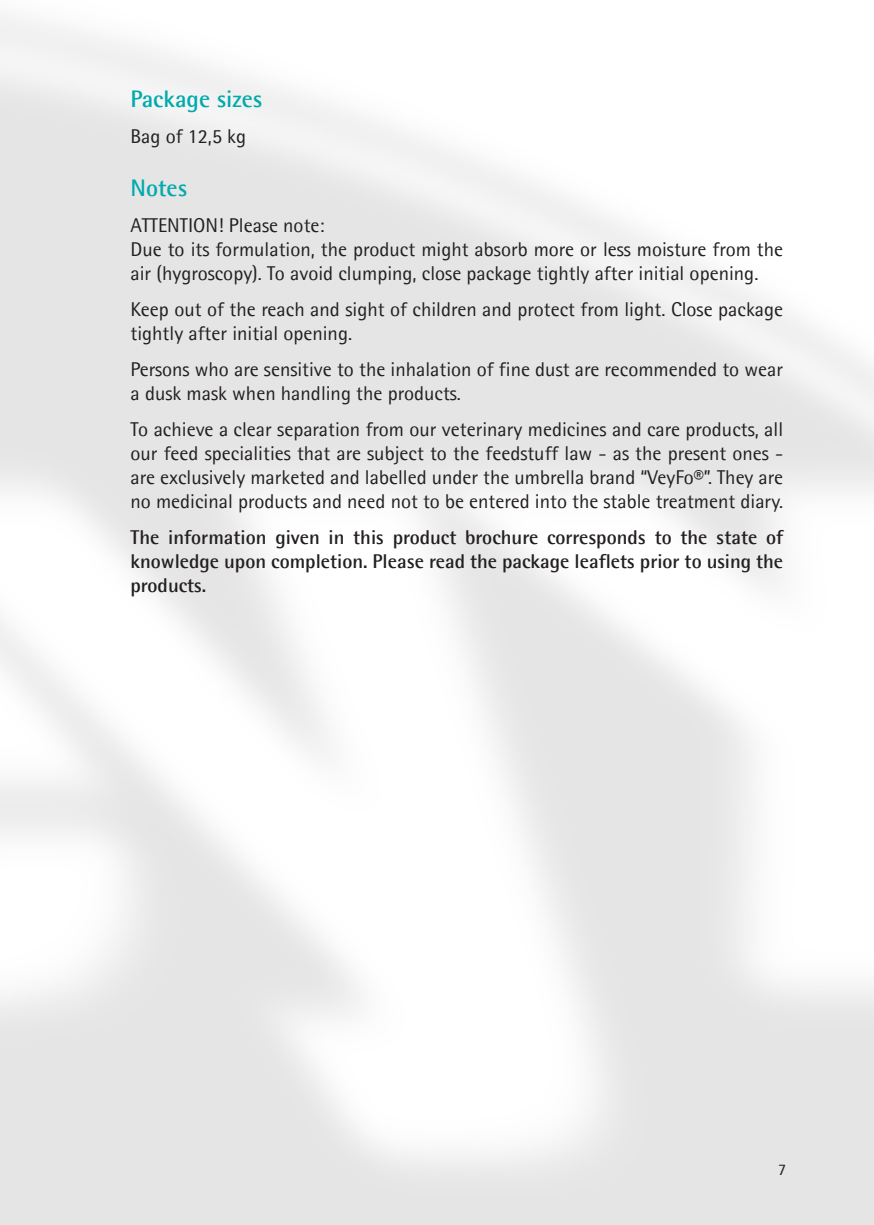
<style>
.page{position:relative;width:874px;height:1225px;background:#fff}
.page>*{position:absolute;margin:0;border:0;box-sizing:border-box;transform-origin:0 0}
.t1{font:700 24px "Agfa Rotis Semisans";color:#00aaad}
.t2{font:20px/24px "Agfa Rotis Semisans";color:#231f20}
.t3{font:700 20px/24px "Agfa Rotis Semisans";color:#231f20;text-align:justify}
.t4{font:16px "Agfa Rotis Semisans";color:#231f20}
</style>
<div class="page">
<p class="t1" style="left:130px;top:84px;width:133px">Package sizes</p>
<p class="t2" style="left:130px;top:124px;width:117px">Bag of 12,5 kg</p>
<p class="t1" style="left:130px;top:173px;width:58px">Notes</p>
<p class="t2" style="left:130px;top:213px;width:196px">ATTENTION! Please note:</p>
<p class="t2" style="left:130px;top:237px;width:654px">Due to its formulation, the product might absorb more or less moisture from the air (hygroscopy). To avoid clumping, close package tightly after initial opening.</p>
<p class="t2" style="left:130px;top:297px;width:653px">Keep out of the reach and sight of children and protect from light. Close package tightly after initial opening.</p>
<p class="t2" style="left:130px;top:357px;width:653px">Persons who are sensitive to the inhalation of fine dust are recommended to wear a dusk mask when handling the products.</p>
<p class="t2" style="left:130px;top:417px;width:654px;text-align:justify">To achieve a clear separation from our veterinary medicines and care products, all our feed specialities that are subject to the feedstuff law - as the present ones - are exclusively marketed and labelled under the umbrella brand “VeyFo®”. They are no medicinal products and need not to be entered into the stable treatment diary.</p>
<p class="t3" style="left:130px;top:525px;width:653px">The information given in this product brochure corresponds to the state of knowledge upon completion. Please read the package leaflets prior to using the products.</p>
<p class="t4" style="left:777px;top:1159px;width:10px">7</p>
</div>
